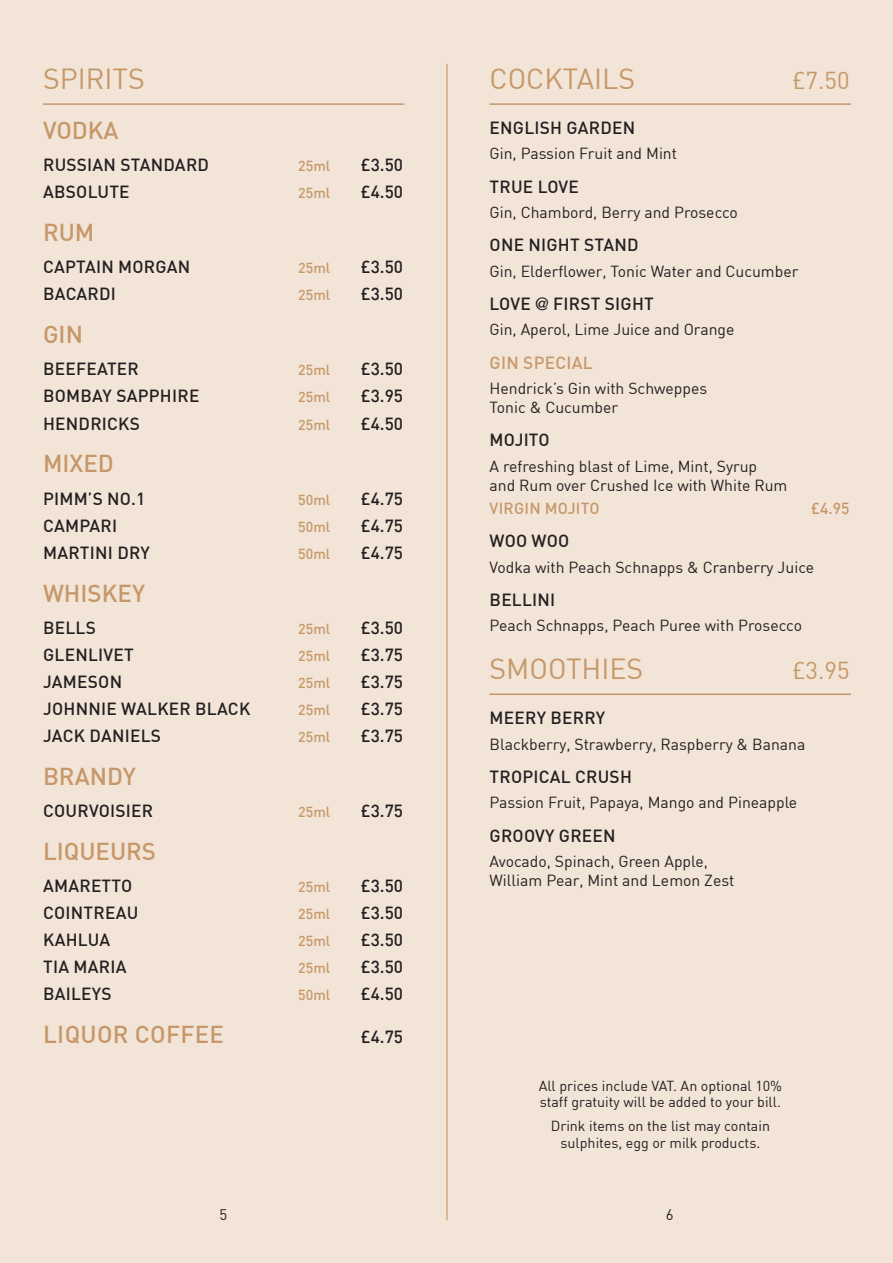
<style>
.page{position:relative;width:893px;height:1263px;background:#f2e4d7}
.page>*{position:absolute;margin:0;border:0;box-sizing:border-box;transform-origin:0 0}
.SPIRITS_COCKTAILS-He{font:28.5px "DIN";color:#c69869}
.Drinks-subhead{font:500 24px "DIN";color:#c69869}
.SPIRITS_COCK-Name{font:500 24px "DIN";letter-spacing:.015em;color:#c69869}
.SPIRITS_COCKTAILS-He-2{font:24px "DIN";color:#c69869}
.SPIRITS_COCK-Name-2{font:500 17.25px "DIN";letter-spacing:.015em;color:#231f20}
.SPIRITS-Last_Line{font:500 17.25px "DIN";letter-spacing:.015em;color:#231f20}
.SPIRITS_COCK-Name-3{font:500 17.25px "DIN";letter-spacing:.015em;color:#c69869}
.COCKTAIL-Note{font:15.75px/18.9px "DIN";color:#231f20}
.COCKTAIL-Note-2{font:500 15.75px "DIN";letter-spacing:.015em;color:#c69869}
.wine_name{font:15px "DIN";color:#231f20}
.tasting_note{font:14.25px/16.5px "DIN";color:#231f20}
.SPIRITS_COCK-Name-4{font:500 14.25px "DIN";color:#c69869}
.SPIRITS-Last_Line-2{font:500 14.25px "DIN";color:#c69869}
.s1{font-family:"Helvetica Neue"}
</style>
<div class="page">
<hr style="left:43px;top:103px;width:361px;height:2px;background:#c69869">
<hr style="left:489px;top:103px;width:362px;height:2px;background:#c69869">
<hr style="left:489px;top:693px;width:362px;height:2px;background:#c69869">
<hr style="left:446px;top:64px;width:2px;height:1156px;background:#c69869">
<p class="SPIRITS_COCKTAILS-He" style="left:43px;top:61px;width:103px">SPIRITS</p>
<p class="Drinks-subhead" style="left:43px;top:115px;width:77px">VODKA</p>
<p class="SPIRITS_COCK-Name-2" style="left:43px;top:154px;width:167px">RUSSIAN STANDARD</p>
<p class="SPIRITS_COCK-Name-4" style="left:298px;top:157px;width:34px">25ml</p>
<p class="SPIRITS_COCK-Name-2" style="left:361px;top:154px;width:44px">£3.50</p>
<p class="SPIRITS-Last_Line" style="left:43px;top:181px;width:88px">ABSOLUTE</p>
<p class="SPIRITS-Last_Line-2" style="left:298px;top:184px;width:34px">25ml</p>
<p class="SPIRITS-Last_Line" style="left:361px;top:181px;width:44px">£4.50</p>
<p class="Drinks-subhead" style="left:43px;top:217px;width:53px">RUM</p>
<p class="SPIRITS_COCK-Name-2" style="left:43px;top:256px;width:148px">CAPTAIN MORGAN</p>
<p class="SPIRITS_COCK-Name-4" style="left:298px;top:259px;width:34px">25ml</p>
<p class="SPIRITS_COCK-Name-2" style="left:361px;top:256px;width:44px">£3.50</p>
<p class="SPIRITS-Last_Line" style="left:43px;top:283px;width:74px">BACARDI</p>
<p class="SPIRITS-Last_Line-2" style="left:298px;top:286px;width:34px">25ml</p>
<p class="SPIRITS-Last_Line" style="left:361px;top:283px;width:44px">£3.50</p>
<p class="Drinks-subhead" style="left:43px;top:319px;width:41px">GIN</p>
<p class="SPIRITS_COCK-Name-2" style="left:43px;top:358px;width:97px">BEEFEATER</p>
<p class="SPIRITS_COCK-Name-4" style="left:298px;top:361px;width:34px">25ml</p>
<p class="SPIRITS_COCK-Name-2" style="left:361px;top:358px;width:44px">£3.50</p>
<p class="SPIRITS_COCK-Name-2" style="left:43px;top:385px;width:158px">BOMBAY SAPPHIRE</p>
<p class="SPIRITS_COCK-Name-4" style="left:298px;top:388px;width:34px">25ml</p>
<p class="SPIRITS_COCK-Name-2" style="left:361px;top:385px;width:44px">£3.95</p>
<p class="SPIRITS-Last_Line" style="left:43px;top:412px;width:98px">HENDRICKS</p>
<p class="SPIRITS-Last_Line-2" style="left:298px;top:415px;width:34px">25ml</p>
<p class="SPIRITS-Last_Line" style="left:361px;top:412px;width:44px">£4.50</p>
<p class="Drinks-subhead" style="left:43px;top:448px;width:72px">MIXED</p>
<p class="SPIRITS_COCK-Name-2" style="left:43px;top:487px;width:104px">PIMM’S NO.1</p>
<p class="SPIRITS_COCK-Name-4" style="left:298px;top:490px;width:34px">50ml</p>
<p class="SPIRITS_COCK-Name-2" style="left:361px;top:487px;width:44px">£4.75</p>
<p class="SPIRITS_COCK-Name-2" style="left:43px;top:514px;width:76px">CAMPARI</p>
<p class="SPIRITS_COCK-Name-4" style="left:298px;top:517px;width:34px">50ml</p>
<p class="SPIRITS_COCK-Name-2" style="left:361px;top:514px;width:44px">£4.75</p>
<p class="SPIRITS-Last_Line" style="left:43px;top:541px;width:108px">MARTINI DRY</p>
<p class="SPIRITS-Last_Line-2" style="left:298px;top:544px;width:34px">50ml</p>
<p class="SPIRITS-Last_Line" style="left:361px;top:541px;width:44px">£4.75</p>
<p class="Drinks-subhead" style="left:43px;top:577px;width:104px">WHISKEY</p>
<p class="SPIRITS_COCK-Name-2" style="left:43px;top:616px;width:54px">BELLS</p>
<p class="SPIRITS_COCK-Name-4" style="left:298px;top:619px;width:34px">25ml</p>
<p class="SPIRITS_COCK-Name-2" style="left:361px;top:616px;width:44px">£3.50</p>
<p class="SPIRITS_COCK-Name-2" style="left:43px;top:643px;width:92px">GLENLIVET</p>
<p class="SPIRITS_COCK-Name-4" style="left:298px;top:646px;width:34px">25ml</p>
<p class="SPIRITS_COCK-Name-2" style="left:361px;top:643px;width:44px">£3.75</p>
<p class="SPIRITS_COCK-Name-2" style="left:43px;top:671px;width:80px">JAMESON</p>
<p class="SPIRITS_COCK-Name-4" style="left:298px;top:674px;width:34px">25ml</p>
<p class="SPIRITS_COCK-Name-2" style="left:361px;top:671px;width:44px">£3.75</p>
<p class="SPIRITS_COCK-Name-2" style="left:43px;top:698px;width:209px">JOHNNIE WALKER BLACK</p>
<p class="SPIRITS_COCK-Name-4" style="left:298px;top:701px;width:34px">25ml</p>
<p class="SPIRITS_COCK-Name-2" style="left:361px;top:698px;width:44px">£3.75</p>
<p class="SPIRITS-Last_Line" style="left:43px;top:725px;width:120px">JACK DANIELS</p>
<p class="SPIRITS-Last_Line-2" style="left:298px;top:728px;width:34px">25ml</p>
<p class="SPIRITS-Last_Line" style="left:361px;top:725px;width:44px">£3.75</p>
<p class="Drinks-subhead" style="left:43px;top:761px;width:94px">BRANDY</p>
<p class="SPIRITS-Last_Line" style="left:43px;top:800px;width:112px">COURVOISIER</p>
<p class="SPIRITS-Last_Line-2" style="left:298px;top:803px;width:34px">25ml</p>
<p class="SPIRITS-Last_Line" style="left:361px;top:800px;width:44px">£3.75</p>
<p class="Drinks-subhead" style="left:43px;top:836px;width:115px">LIQUEURS</p>
<p class="SPIRITS_COCK-Name-2" style="left:43px;top:875px;width:91px">AMARETTO</p>
<p class="SPIRITS_COCK-Name-4" style="left:298px;top:878px;width:34px">25ml</p>
<p class="SPIRITS_COCK-Name-2" style="left:361px;top:875px;width:44px">£3.50</p>
<p class="SPIRITS_COCK-Name-2" style="left:43px;top:902px;width:97px">COINTREAU</p>
<p class="SPIRITS_COCK-Name-4" style="left:298px;top:905px;width:34px">25ml</p>
<p class="SPIRITS_COCK-Name-2" style="left:361px;top:902px;width:44px">£3.50</p>
<p class="SPIRITS_COCK-Name-2" style="left:43px;top:929px;width:69px">KAHLUA</p>
<p class="SPIRITS_COCK-Name-4" style="left:298px;top:932px;width:34px">25ml</p>
<p class="SPIRITS_COCK-Name-2" style="left:361px;top:929px;width:44px">£3.50</p>
<p class="SPIRITS_COCK-Name-2" style="left:43px;top:956px;width:85px">TIA MARIA</p>
<p class="SPIRITS_COCK-Name-4" style="left:298px;top:959px;width:34px">25ml</p>
<p class="SPIRITS_COCK-Name-2" style="left:361px;top:956px;width:44px">£3.50</p>
<p class="SPIRITS_COCK-Name-2" style="left:43px;top:983px;width:70px">BAILEYS</p>
<p class="SPIRITS_COCK-Name-4" style="left:298px;top:986px;width:34px">50ml</p>
<p class="SPIRITS_COCK-Name-2" style="left:361px;top:983px;width:44px">£4.50</p>
<p class="SPIRITS_COCK-Name" style="left:43px;top:1019px;width:182px">LIQUOR COFFEE</p>
<p class="SPIRITS_COCK-Name-2" style="left:361px;top:1025px;width:44px">£4.75</p>
<p class="SPIRITS_COCKTAILS-He" style="left:489px;top:61px;width:147px">COCKTAILS</p>
<p class="SPIRITS_COCKTAILS-He-2" style="left:792px;top:65px;width:59px">£7.50</p>
<p class="SPIRITS_COCK-Name-2" style="left:490px;top:117px;width:147px">ENGLISH GARDEN</p>
<p class="COCKTAIL-Note" style="left:489px;top:144px;width:189px">Gin, Passion Fruit and Mint</p>
<p class="SPIRITS_COCK-Name-2" style="left:490px;top:175px;width:91px">TRUE LOVE</p>
<p class="COCKTAIL-Note" style="left:489px;top:202px;width:250px">Gin, Chambord, Berry and Prosecco</p>
<p class="SPIRITS_COCK-Name-2" style="left:490px;top:234px;width:151px">ONE NIGHT STAND</p>
<p class="COCKTAIL-Note" style="left:489px;top:261px;width:310px">Gin, Elderflower, Tonic Water and Cucumber</p>
<p class="SPIRITS_COCK-Name-2" style="left:490px;top:293px;width:166px">LOVE <span class="s1">@</span> FIRST SIGHT</p>
<p class="COCKTAIL-Note" style="left:489px;top:320px;width:246px">Gin, Aperol, Lime Juice and Orange</p>
<p class="SPIRITS_COCK-Name-3" style="left:490px;top:351px;width:105px">GIN SPECIAL</p>
<p class="COCKTAIL-Note" style="left:489px;top:379px;width:219px">Hendrick’s Gin with Schweppes<br>Tonic &amp; Cucumber</p>
<p class="SPIRITS_COCK-Name-2" style="left:490px;top:429px;width:62px">MOJITO</p>
<p class="COCKTAIL-Note" style="left:489px;top:456px;width:299px">A refreshing blast of Lime, Mint, Syrup<br>and Rum over Crushed Ice with White Rum</p>
<p class="COCKTAIL-Note-2" style="left:490px;top:498px;width:111px">VIRGIN MOJITO</p>
<p class="COCKTAIL-Note-2" style="left:811px;top:498px;width:40px">£4.95</p>
<p class="SPIRITS_COCK-Name-2" style="left:490px;top:530px;width:81px">WOO WOO</p>
<p class="COCKTAIL-Note" style="left:489px;top:557px;width:326px">Vodka with Peach Schnapps &amp; Cranberry Juice</p>
<p class="SPIRITS_COCK-Name-2" style="left:490px;top:589px;width:67px">BELLINI</p>
<p class="COCKTAIL-Note" style="left:489px;top:616px;width:314px">Peach Schnapps, Peach Puree with Prosecco</p>
<p class="SPIRITS_COCKTAILS-He" style="left:489px;top:651px;width:155px">SMOOTHIES</p>
<p class="SPIRITS_COCKTAILS-He-2" style="left:792px;top:656px;width:59px">£3.95</p>
<p class="SPIRITS_COCK-Name-2" style="left:490px;top:707px;width:117px">MEERY BERRY</p>
<p class="COCKTAIL-Note" style="left:489px;top:734px;width:317px">Blackberry, Strawberry, Raspberry &amp; Banana</p>
<p class="SPIRITS_COCK-Name-2" style="left:490px;top:766px;width:144px">TROPICAL CRUSH</p>
<p class="COCKTAIL-Note" style="left:489px;top:793px;width:309px">Passion Fruit, Papaya, Mango and Pineapple</p>
<p class="SPIRITS_COCK-Name-2" style="left:490px;top:825px;width:128px">GROOVY GREEN</p>
<p class="COCKTAIL-Note" style="left:489px;top:852px;width:246px">Avocado, Spinach, Green Apple,<br>William Pear, Mint and Lemon Zest</p>
<p class="tasting_note" style="left:539px;top:1077px;width:245px">All prices include VAT. An optional 10% staff gratuity will be added to your bill.</p>
<p class="tasting_note" style="left:551px;top:1117px;width:221px;text-align:center">Drink items on the list may contain sulphites, egg or milk products.</p>
<p class="wine_name" style="left:219px;top:1205px;width:9px">5</p>
<p class="wine_name" style="left:666px;top:1205px;width:9px">6</p>
</div>
